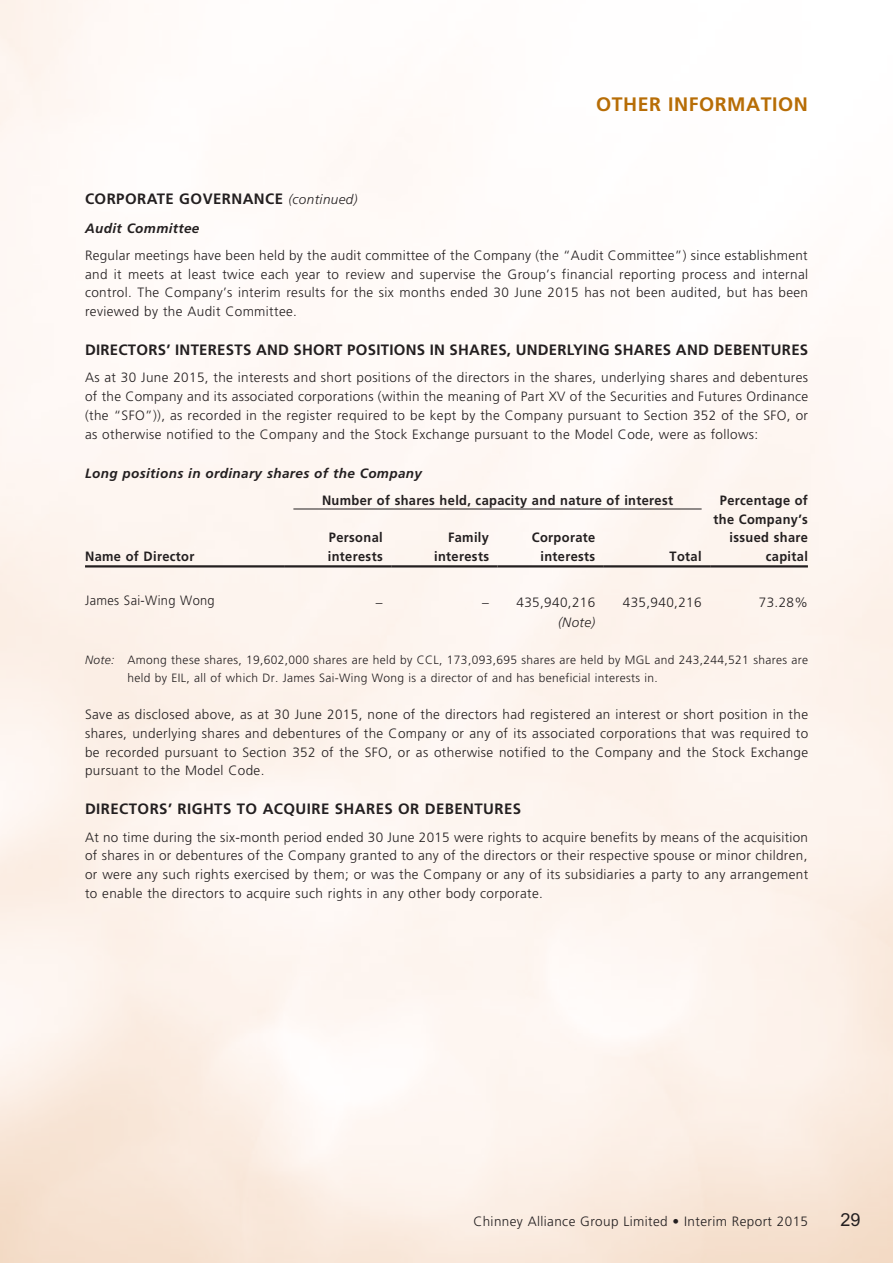
<style>
.page{position:relative;width:893px;height:1263px;background:#fff}
.page>*{position:absolute;margin:0;border:0;box-sizing:border-box;transform-origin:0 0}
.t1{font:700 19.5px "Frutiger LT Std";letter-spacing:.03em;color:#b76d06}
.t2{font:700 18px "M Hei HK";color:#231f20}
.t3{font:700 15px "Frutiger LT Std";letter-spacing:.015em;color:#231f20}
.t4{font:300 13.5px/18.8px "Frutiger LT Std";letter-spacing:.03em;color:#231f20;text-align:justify}
.t5{font:700 13.5px/18.8px "Frutiger LT Std";letter-spacing:.03em;color:#231f20;text-align:right;scale:.95 1}
.t6{font:italic 700 13.5px "Frutiger LT Std";letter-spacing:.03em;color:#231f20}
.t7{font:300 13.5px "Frutiger LT Std";letter-spacing:.03em;color:#231f20;scale:.95 1}
.t8{font:italic 300 13.5px "Frutiger LT Std";color:#231f20}
.t9{font:300 12px/18px "Frutiger LT Std";letter-spacing:.03em;color:#231f20}
.s1{font-weight:300;font-style:italic;font-size:13.5px}
.s2{font-style:italic}
</style>
<div class="page">
<hr style="left:293px;top:509px;width:409px;height:1px;background:#231f20">
<hr style="left:85px;top:565px;width:200px;height:2px;background:#231f20">
<hr style="left:285px;top:565px;width:106px;height:2px;background:#231f20">
<hr style="left:391px;top:565px;width:106px;height:2px;background:#231f20">
<hr style="left:497px;top:565px;width:107px;height:2px;background:#231f20">
<hr style="left:604px;top:565px;width:106px;height:2px;background:#231f20">
<hr style="left:710px;top:565px;width:98px;height:2px;background:#231f20">
<h1 class="t1" style="left:596px;top:93px;width:213px">OTHER INFORMATION</h1>
<p class="t3" style="left:85px;top:190px;width:274px">CORPORATE GOVERNANCE <span class="s1">(continued)</span></p>
<p class="t6" style="left:85px;top:220px;width:116px">Audit Committee</p>
<p class="t4" style="left:85px;top:246px;width:725px">Regular meetings have been held by the audit committee of the Company (the “Audit Committee”) since establishment and it meets at least twice each year to review and supervise the Group’s financial reporting process and internal control. The Company’s interim results for the six months ended 30 June 2015 has not been audited, but has been reviewed by the Audit Committee.</p>
<p class="t3" style="left:85px;top:341px;width:725px">DIRECTORS’ INTERESTS AND SHORT POSITIONS IN SHARES, UNDERLYING SHARES AND DEBENTURES</p>
<p class="t4" style="left:85px;top:368px;width:725px">As at 30 June 2015, the interests and short positions of the directors in the shares, underlying shares and debentures of the Company and its associated corporations (within the meaning of Part XV of the Securities and Futures Ordinance (the “SFO”)), as recorded in the register required to be kept by the Company pursuant to Section 352 of the SFO, or as otherwise notified to the Company and the Stock Exchange pursuant to the Model Code, were as follows:</p>
<p class="t6" style="left:85px;top:465px;width:338px">Long positions in ordinary shares of the Company</p>
<p class="t5" style="left:85px;top:547px;width:117px">Name of Director</p>
<p class="t5" style="left:322px;top:491px;width:371px">Number of shares held, capacity and nature of interest</p>
<p class="t5" style="left:713px;top:491px;width:101px">Percentage of the Company’s issued share capital</p>
<p class="t5" style="left:328px;top:528px;width:59px;text-align:left">Personal interests</p>
<p class="t5" style="left:434px;top:528px;width:59px">Family interests</p>
<p class="t5" style="left:532px;top:528px;width:68px">Corporate interests</p>
<p class="t5" style="left:670px;top:547px;width:35px">Total</p>
<p class="t7" style="left:85px;top:593px;width:138px">James Sai-Wing Wong</p>
<p class="t4" style="left:376px;top:593px;width:8px">–</p>
<p class="t4" style="left:482px;top:593px;width:115px">– 435,940,216</p>
<p class="t8" style="left:558px;top:614px;width:39px">(Note)</p>
<p class="t4" style="left:623px;top:593px;width:80px">435,940,216</p>
<p class="t4" style="left:759px;top:593px;width:51px">73.28%</p>
<p class="t9" style="left:128px;top:650px;width:682px;text-indent:-43px"><span class="s2">Note:</span> Among these shares, 19,602,000 shares are held by CCL, 173,093,695 shares are held by MGL and 243,244,521 shares are held by EIL, all of which Dr. James Sai-Wing Wong is a director of and has beneficial interests in.</p>
<p class="t4" style="left:85px;top:705px;width:725px">Save as disclosed above, as at 30 June 2015, none of the directors had registered an interest or short position in the shares, underlying shares and debentures of the Company or any of its associated corporations that was required to be recorded pursuant to Section 352 of the SFO, or as otherwise notified to the Company and the Stock Exchange pursuant to the Model Code.</p>
<p class="t3" style="left:85px;top:800px;width:438px">DIRECTORS’ RIGHTS TO ACQUIRE SHARES OR DEBENTURES</p>
<p class="t4" style="left:85px;top:828px;width:725px">At no time during the six-month period ended 30 June 2015 were rights to acquire benefits by means of the acquisition of shares in or debentures of the Company granted to any of the directors or their respective spouse or minor children, or were any such rights exercised by them; or was the Company or any of its subsidiaries a party to any arrangement to enable the directors to acquire such rights in any other body corporate.</p>
<p class="t4" style="left:473px;top:1212px;width:336px">Chinney Alliance Group Limited • Interim Report 2015</p>
<h2 class="t2" style="left:840px;top:1206px;width:22px">29</h2>
</div>
